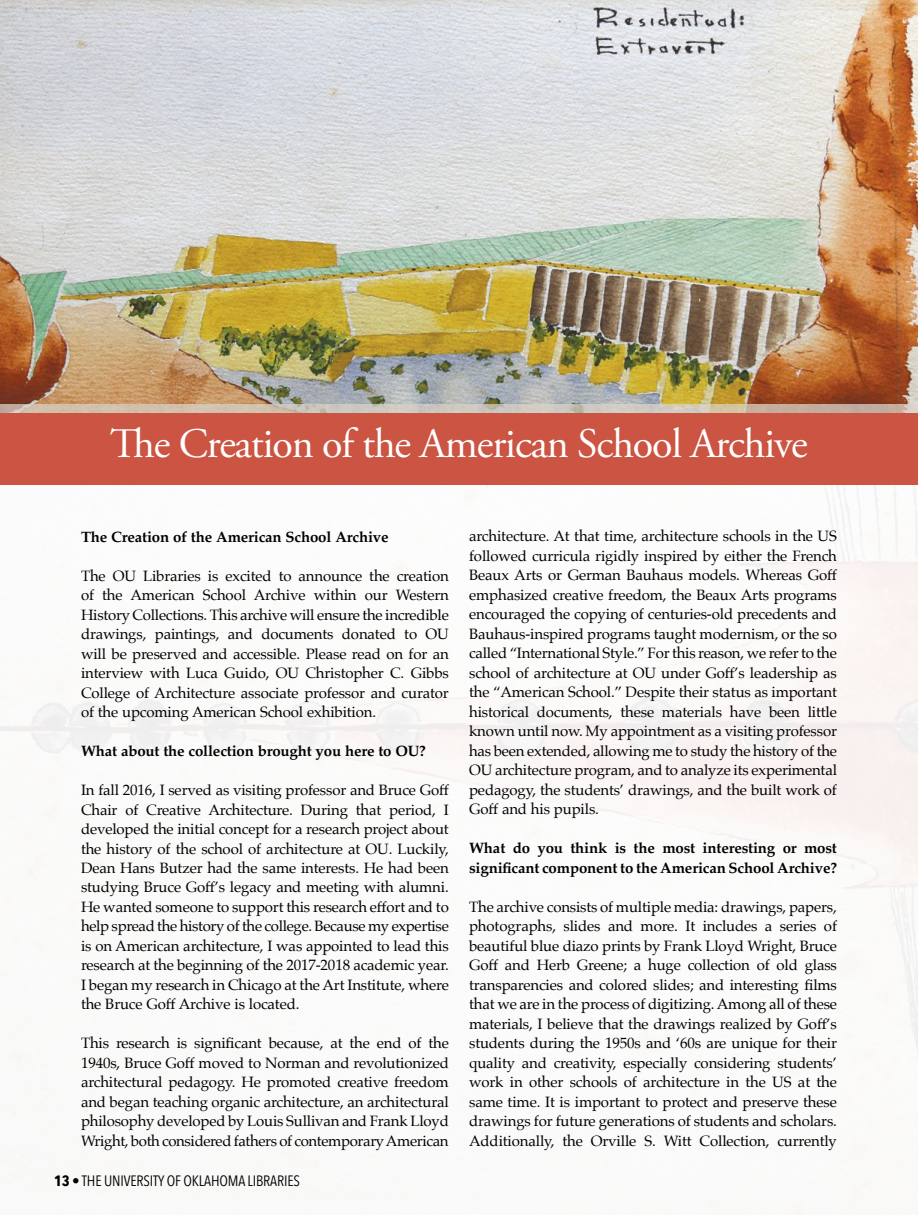
<style>
.page{position:relative;width:918px;height:1215px;background:#fff}
.page>*{position:absolute;margin:0;border:0;box-sizing:border-box;transform-origin:0 0}
.t1{font:42px "Adobe Garamond Pro";letter-spacing:-.025em;color:#fff}
.t2{font:15px/19.5px "Palatino";letter-spacing:-.01em;color:#000;text-align:justify}
.t3{font:700 15px/19.5px "Palatino";letter-spacing:-.01em;color:#000}
.t4{font:15px "Avenir Next Condensed";letter-spacing:-.01em;color:#000}
.s1{font-weight:700}
</style>
<div class="page">
<img style="left:0;top:484px;width:918px;height:731px">
<img style="left:0;top:0;width:918px;height:405px">
<img style="left:0;top:405px;width:918px;height:8px">
<div style="left:0;top:413px;width:918px;height:71px;background:#cb5442"></div>
<h1 class="t1" style="left:110px;top:418px;width:699px">The Creation of the American School Archive</h1>
<p class="t3" style="left:81px;top:526px;width:309px">The Creation of the American School Archive</p>
<p class="t2" style="left:81px;top:566px;width:369px">The OU Libraries is excited to announce the creation of the American School Archive within our Western History Collections. This archive will ensure the incredible drawings, paintings, and documents donated to OU will be preserved and accessible. Please read on for an interview with Luca Guido, OU Christopher C. Gibbs College of Architecture associate professor and curator of the upcoming American School exhibition.</p>
<p class="t3" style="left:81px;top:741px;width:346px">What about the collection brought you here to OU?</p>
<p class="t2" style="left:81px;top:780px;width:369px">In fall 2016, I served as visiting professor and Bruce Goff Chair of Creative Architecture. During that period, I developed the initial concept for a research project about the history of the school of architecture at OU. Luckily, Dean Hans Butzer had the same interests. He had been studying Bruce Goff’s legacy and meeting with alumni.<br>He wanted someone to support this research effort and to help spread the history of the college. Because my expertise is on American architecture, I was appointed to lead this research at the beginning of the 2017-2018 academic year.<br>I began my research in Chicago at the Art Institute, where the Bruce Goff Archive is located.</p>
<p class="t2" style="left:81px;top:1034px;width:369px">This research is significant because, at the end of the 1940s, Bruce Goff moved to Norman and revolutionized architectural pedagogy. He promoted creative freedom and began teaching organic architecture, an architectural philosophy developed by Louis Sullivan and Frank Lloyd Wright, both considered fathers of contemporary American</p>
<p class="t4" style="left:54px;top:1168px;width:247px"><span class="s1">13</span> • THE UNIVERSITY OF OKLAHOMA LIBRARIES</p>
<p class="t2" style="left:469px;top:527px;width:370px">architecture. At that time, architecture schools in the US followed curricula rigidly inspired by either the French Beaux Arts or German Bauhaus models. Whereas Goff emphasized creative freedom, the Beaux Arts programs encouraged the copying of centuries-old precedents and Bauhaus-inspired programs taught modernism, or the so called “International Style.” For this reason, we refer to the school of architecture at OU under Goff’s leadership as the “American School.” Despite their status as important historical documents, these materials have been little known until now. My appointment as a visiting professor has been extended, allowing me to study the history of the OU architecture program, and to analyze its experimental pedagogy, the students’ drawings, and the built work of Goff and his pupils.</p>
<p class="t3" style="left:469px;top:838px;width:369px">What do you think is the most interesting or most significant component to the American School Archive?</p>
<p class="t2" style="left:469px;top:897px;width:369px">The archive consists of multiple media: drawings, papers, photographs, slides and more. It includes a series of beautiful blue diazo prints by Frank Lloyd Wright, Bruce Goff and Herb Greene; a huge collection of old glass transparencies and colored slides; and interesting films that we are in the process of digitizing. Among all of these materials, I believe that the drawings realized by Goff’s students during the 1950s and ‘60s are unique for their quality and creativity, especially considering students’ work in other schools of architecture in the US at the same time. It is important to protect and preserve these drawings for future generations of students and scholars.<br>Additionally, the Orville S. Witt Collection, currently</p>
</div>
